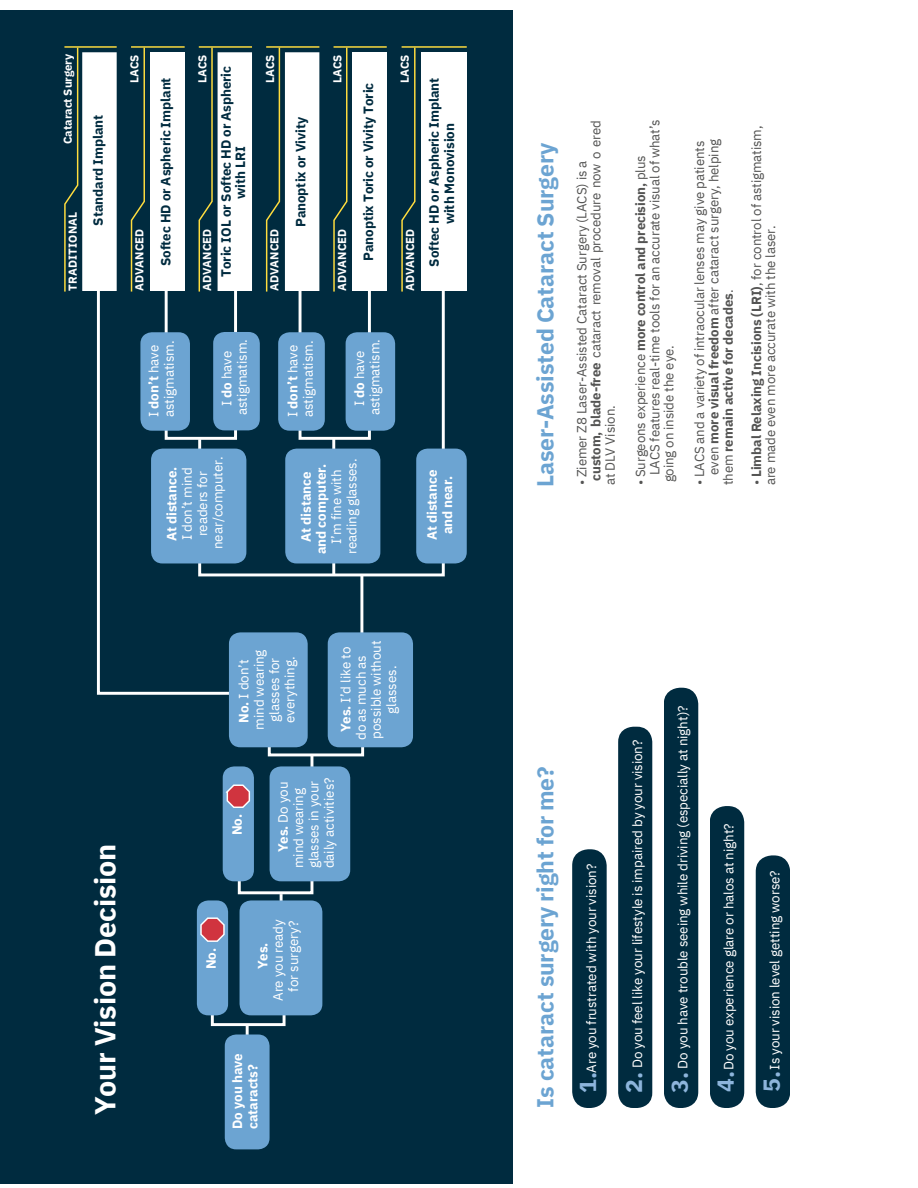
<style>
.page{position:relative;width:918px;height:1188px;background:#fff}
.page>*{position:absolute;margin:0;border:0;box-sizing:border-box;transform-origin:0 0}
.t1{font:700 28.8px "IBM Plex Sans";letter-spacing:-.005em;color:#fff}
.t2{font:700 22.95px "IBM Plex Sans";letter-spacing:-.005em;color:#6ca4d2}
.t3{font:700 22.95px "IBM Plex Sans";color:#8db5dc}
.t4{font:13.35px/15.3px "IBM Plex Sans";letter-spacing:-.005em;color:#fff;text-align:center}
.t5{font:700 13.35px/14.2px "IBM Plex Sans";letter-spacing:-.005em;color:#002b3f;text-align:center}
.t6{font:700 13.35px/15.3px "IBM Plex Sans";letter-spacing:-.005em;color:#fff}
.t7{font:13.2px/14.2px "IBM Plex Sans";letter-spacing:-.005em;color:#545453}
.t8{font:700 13.2px "IBM Plex Sans";letter-spacing:-.005em;color:#545453}
.t9{font:700 11.55px "IBM Plex Sans";color:#fff}
.t10{font:700 11.55px "IBM Plex Sans";letter-spacing:.02em;color:#fff}
.s1{font-weight:700}
.s2{font-weight:400}
</style>
<div class="page">
<div style="left:0;top:10px;width:512px;height:1174px;background:#002b3f"></div>
<svg style="left:96px;top:268px;width:135px;height:427px"></svg>
<svg style="left:280px;top:894px;width:3px;height:6px"></svg>
<hr style="left:360px;top:576px;width:3px;height:104px;background:#fff">
<hr style="left:311px;top:755px;width:2px;height:30px;background:#fff">
<div style="left:165px;top:284px;width:72px;height:156px;border:3px solid #fff"></div>
<svg style="left:197px;top:283px;width:249px;height:295px"></svg>
<div style="left:268px;top:733px;width:96px;height:23px;border:3px solid #fff"></div>
<div style="left:238px;top:871px;width:75px;height:23px;border:3px solid #fff"></div>
<svg style="left:246px;top:1026px;width:3px;height:9px"></svg>
<div style="left:211px;top:1003px;width:75px;height:23px;border:3px solid #fff"></div>
<hr style="left:332px;top:438px;width:3px;height:138px;background:#fff">
<div style="left:225px;top:1035px;width:45px;height:114px;background:#6ca4d2;border-radius:11px"></div>
<div style="left:240px;top:900px;width:82px;height:115px;background:#6ca4d2;border-radius:11px"></div>
<div style="left:197px;top:900px;width:31px;height:115px;background:#6ca4d2;border-radius:11px"></div>
<div style="left:223px;top:766px;width:31px;height:115px;background:#6ca4d2;border-radius:11px"></div>
<div style="left:229px;top:632px;width:79px;height:115px;background:#6ca4d2;border-radius:11px"></div>
<div style="left:213px;top:332px;width:47px;height:98px;background:#6ca4d2;border-radius:11px"></div>
<div style="left:278px;top:332px;width:47px;height:99px;background:#6ca4d2;border-radius:11px"></div>
<div style="left:151px;top:449px;width:95px;height:114px;background:#6ca4d2;border-radius:11px"></div>
<div style="left:285px;top:449px;width:95px;height:114px;background:#6ca4d2;border-radius:11px"></div>
<div style="left:416px;top:449px;width:51px;height:114px;background:#6ca4d2;border-radius:11px"></div>
<div style="left:328px;top:632px;width:85px;height:115px;background:#6ca4d2;border-radius:11px"></div>
<div style="left:82px;top:52px;width:35px;height:239px;background:#fff"></div>
<svg style="left:64px;top:48px;width:15px;height:244px"></svg>
<hr style="left:64px;top:46px;width:53px;height:2px;background:#ffdd3e">
<div style="left:150px;top:52px;width:34px;height:239px;background:#fff"></div>
<svg style="left:130px;top:48px;width:16px;height:245px"></svg>
<hr style="left:131px;top:46px;width:54px;height:2px;background:#ffdd3e">
<div style="left:218px;top:52px;width:34px;height:239px;background:#fff"></div>
<svg style="left:198px;top:46px;width:15px;height:247px"></svg>
<hr style="left:199px;top:46px;width:53px;height:2px;background:#ffdd3e">
<div style="left:285px;top:52px;width:34px;height:239px;background:#fff"></div>
<svg style="left:265px;top:48px;width:16px;height:245px"></svg>
<hr style="left:266px;top:46px;width:53px;height:2px;background:#ffdd3e">
<div style="left:352px;top:52px;width:35px;height:239px;background:#fff"></div>
<svg style="left:333px;top:46px;width:15px;height:247px"></svg>
<hr style="left:334px;top:46px;width:53px;height:2px;background:#ffdd3e">
<div style="left:421px;top:52px;width:46px;height:239px;background:#fff"></div>
<svg style="left:401px;top:46px;width:15px;height:247px"></svg>
<hr style="left:402px;top:46px;width:65px;height:2px;background:#ffdd3e">
<div style="left:270px;top:766px;width:80px;height:115px;background:#6ca4d2;border-radius:11px"></div>
<svg style="left:200px;top:917px;width:25px;height:25px"></svg>
<svg style="left:226px;top:784px;width:25px;height:24px"></svg>
<div style="left:140px;top:332px;width:50px;height:99px;background:#6ca4d2;border-radius:11px"></div>
<div style="left:346px;top:332px;width:49px;height:99px;background:#6ca4d2;border-radius:11px"></div>
<div style="left:572px;top:849px;width:35px;height:259px;background:#002b3f;border-radius:16px"></div>
<div style="left:618px;top:727px;width:34px;height:381px;background:#002b3f;border-radius:15px"></div>
<div style="left:664px;top:688px;width:34px;height:420px;background:#002b3f;border-radius:16px"></div>
<div style="left:710px;top:806px;width:34px;height:302px;background:#002b3f;border-radius:16px"></div>
<div style="left:756px;top:855px;width:34px;height:253px;background:#002b3f;border-radius:16px"></div>
<h3 class="t9" style="left:60px;top:144px;width:92px;rotate:-90deg">Cataract Surgery</h3>
<h4 class="t10" style="left:65px;top:291px;width:81px;rotate:-90deg">TRADITIONAL</h4>
<p class="t5" style="left:91px;top:226px;width:112px;rotate:-90deg">Standard Implant</p>
<h3 class="t9" style="left:127px;top:83px;width:30px;rotate:-90deg">LACS</h3>
<h4 class="t9" style="left:132px;top:291px;width:64px;rotate:-90deg">ADVANCED</h4>
<p class="t5" style="left:158px;top:266px;width:190px;rotate:-90deg">Softec HD or Aspheric Implant</p>
<h3 class="t9" style="left:195px;top:83px;width:30px;rotate:-90deg">LACS</h3>
<h2 class="t9" style="left:199px;top:291px;width:64px;rotate:-90deg">ADVANCED</h2>
<h3 class="t5" style="left:219px;top:277px;width:212px;rotate:-90deg">Toric IOL or Softec HD or Aspheric with LRI</h3>
<h2 class="t9" style="left:262px;top:83px;width:30px;rotate:-90deg">LACS</h2>
<h4 class="t9" style="left:267px;top:291px;width:64px;rotate:-90deg">ADVANCED</h4>
<h5 class="t5" style="left:293px;top:227px;width:112px;rotate:-90deg">Panoptix or Vivity</h5>
<h4 class="t9" style="left:330px;top:83px;width:30px;rotate:-90deg">LACS</h4>
<h4 class="t9" style="left:334px;top:291px;width:64px;rotate:-90deg">ADVANCED</h4>
<h3 class="t5" style="left:361px;top:261px;width:180px;rotate:-90deg">Panoptix Toric or Vivity Toric</h3>
<h4 class="t9" style="left:397px;top:83px;width:30px;rotate:-90deg">LACS</h4>
<h4 class="t9" style="left:402px;top:291px;width:64px;rotate:-90deg">ADVANCED</h4>
<h4 class="t5" style="left:426px;top:267px;width:190px;line-height:15.3px;rotate:-90deg">Softec HD or Aspheric Implant with Monovision</h4>
<h5 class="t4" style="left:146px;top:417px;width:78px;text-align:left;rotate:-90deg">I <span class="s1">don’t</span> have astigmatism.</h5>
<h5 class="t4" style="left:219px;top:415px;width:78px;rotate:-90deg">I <span class="s1">do</span> have astigmatism.</h5>
<h5 class="t4" style="left:164px;top:549px;width:94px;rotate:-90deg"><span class="s1">At distance.<br></span>I don’t mind readers for near/computer.</h5>
<h3 class="t4" style="left:285px;top:417px;width:78px;text-align:left;rotate:-90deg">I <span class="s1">don’t</span> have astigmatism.</h3>
<h5 class="t4" style="left:352px;top:415px;width:78px;rotate:-90deg">I <span class="s1">do</span> have astigmatism.</h5>
<h5 class="t4" style="left:298px;top:554px;width:97px;rotate:-90deg"><span class="s1">At distance and computer.<br></span>I’m fine with reading glasses.</h5>
<h3 class="t6" style="left:424px;top:540px;width:72px;text-align:center;rotate:-90deg">At distance and near.</h3>
<h4 class="t1" style="left:86px;top:1115px;width:273px;rotate:-90deg">Your Vision Decision</h4>
<h3 class="t4" style="left:236px;top:730px;width:82px;rotate:-90deg"><span class="s1">No.</span> I don’t mind wearing glasses for everything.</h3>
<h5 class="t4" style="left:368px;top:739px;width:100px;rotate:-90deg">possible without</h5>
<h5 class="t4" style="left:338px;top:732px;width:87px;rotate:-90deg"><span class="s1">Yes.</span> I’d like to</h5>
<h5 class="t4" style="left:353px;top:740px;width:86px;rotate:-90deg">do as much as</h5>
<h5 class="t4" style="left:384px;top:714px;width:49px;rotate:-90deg">glasses.</h5>
<h5 class="t6" style="left:229px;top:835px;width:23px;rotate:-90deg">No.</h5>
<h5 class="t4" style="left:275px;top:868px;width:92px;text-align:left;text-indent:16px;rotate:-90deg"><span class="s1">Yes.</span> Do you mind wearing glasses in your daily activities?</h5>
<h3 class="t6" style="left:203px;top:969px;width:23px;rotate:-90deg">No.</h3>
<h5 class="t4" style="left:255px;top:1001px;width:83px;rotate:-90deg"><span class="s1">Yes.<br></span>Are you ready for surgery?</h5>
<h5 class="t6" style="left:230px;top:1129px;width:78px;rotate:-90deg">Do you have cataracts?</h5>
<h2 class="t2" style="left:530px;top:487px;width:346px;rotate:-90deg">Laser-Assisted Cataract Surgery</h2>
<h3 class="t7" style="left:589px;top:481px;width:362px;rotate:-90deg"><span class="s1">custom, blade-free</span> cataract removal procedure now o ered</h3>
<h3 class="t7" style="left:574px;top:485px;width:326px;rotate:-90deg">• Ziemer Z8 Laser-Assisted Cataract Surgery (LACS) is a</h3>
<h3 class="t7" style="left:603px;top:485px;width:82px;rotate:-90deg">at DLV Vision.</h3>
<h4 class="t7" style="left:647px;top:475px;width:358px;rotate:-90deg">LACS features real-time tools for an accurate visual of what’s</h4>
<h4 class="t8" style="left:632px;top:485px;width:332px;rotate:-90deg"><span class="s2">• Surgeons experience</span> more control and precision, <span class="s2">plus</span></h4>
<h4 class="t7" style="left:662px;top:482px;width:139px;rotate:-90deg">going on inside the eye.</h4>
<h4 class="t7" style="left:692px;top:485px;width:346px;rotate:-90deg">• LACS and a variety of intraocular lenses may give patients</h4>
<h4 class="t7" style="left:706px;top:475px;width:337px;rotate:-90deg">even <span class="s1">more visual freedom</span> after cataract surgery, helping</h4>
<h4 class="t8" style="left:719px;top:485px;width:197px;rotate:-90deg"><span class="s2">them</span> remain active for decades<span class="s2">.</span></h4>
<h1 class="t7" style="left:749px;top:485px;width:362px;rotate:-90deg">• <span class="s1">Limbal Relaxing Incisions (LRI)</span>, for control of astigmatism, are made even more accurate with the laser.</h1>
<h4 class="t2" style="left:530px;top:1108px;width:343px;rotate:-90deg">Is cataract surgery right for me?</h4>
<h4 class="t4" style="left:675px;top:1069px;width:364px;rotate:-90deg">Do you have trouble seeing while driving (especially at night)?</h4>
<h4 class="t4" style="left:629px;top:1068px;width:330px;rotate:-90deg">Do you feel like your lifestyle is impaired by your vision?</h4>
<h4 class="t4" style="left:721px;top:1070px;width:248px;rotate:-90deg">Do you experience glare or halos at night?</h4>
<h4 class="t4" style="left:583px;top:1073px;width:211px;rotate:-90deg">Are you frustrated with your vision?</h4>
<h4 class="t4" style="left:767px;top:1070px;width:201px;rotate:-90deg">Is your vision level getting worse?</h4>
<h2 class="t3" style="left:573px;top:1093px;width:22px;rotate:-90deg">1.</h2>
<h4 class="t3" style="left:619px;top:1093px;width:23px;rotate:-90deg">2.</h4>
<h2 class="t3" style="left:664px;top:1093px;width:22px;rotate:-90deg">3.</h2>
<h4 class="t3" style="left:710px;top:1092px;width:22px;rotate:-90deg">4.</h4>
<h2 class="t3" style="left:756px;top:1092px;width:22px;rotate:-90deg">5.</h2>
</div>
